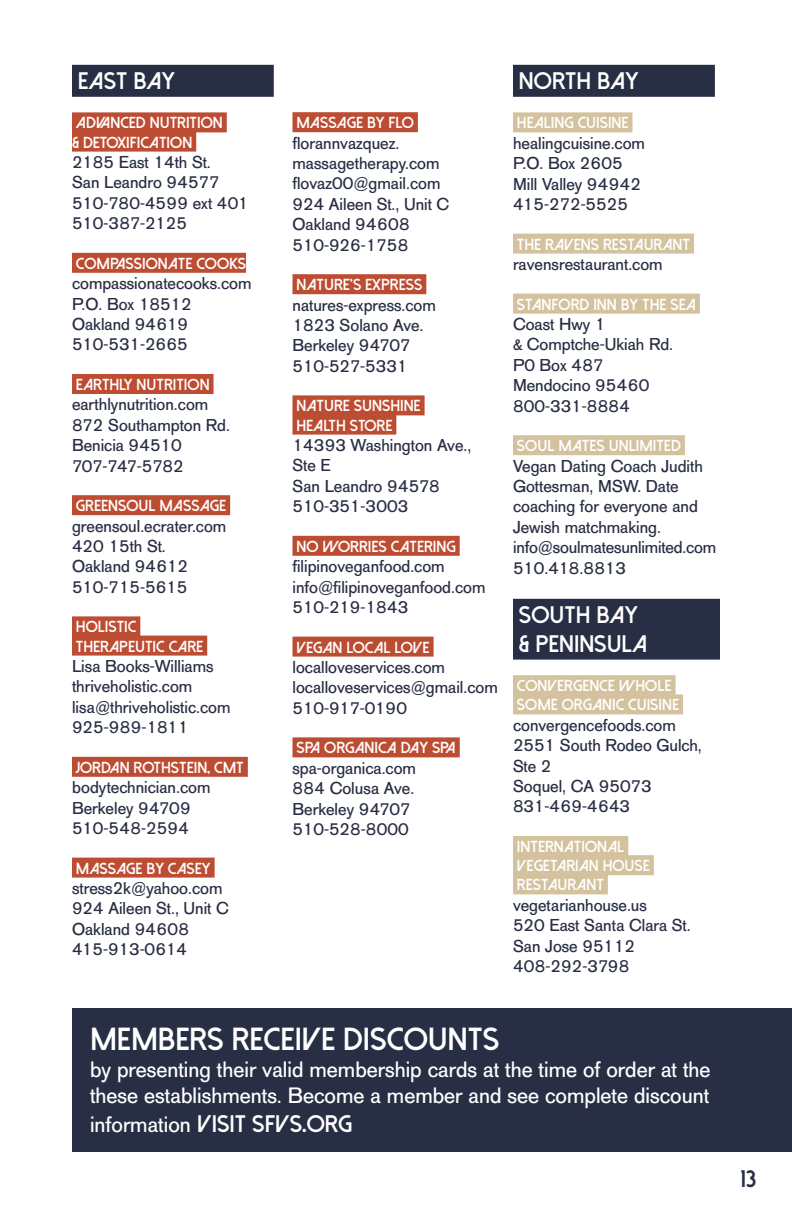
<style>
.page{position:relative;width:792px;height:1224px;background:#fff}
.page>*{position:absolute;margin:0;border:0;box-sizing:border-box;transform-origin:0 0}
.t1{font:800 32px "Dolce Vita";color:#fff}
.t2{font:800 24px/28.8px "Dolce Vita";color:#fff}
.t3{font:800 24px "Dolce Vita";color:#282e43}
.t4{font:22px/26.4px "AG Old Face";color:#fff}
.t5{font:17px/20.4px "AG Old Face";color:#282e43}
.t6{font:800 16px/19.2px "Dolce Vita";color:#fff}
.s1{font-family:"AG Old Face";font-weight:400;font-size:22px}
</style>
<div class="page">
<div style="left:72px;top:1008px;width:720px;height:144px;background:#282e43"></div>
<div style="left:72px;top:65px;width:202px;height:32px;background:#282e43"></div>
<div style="left:72px;top:112px;width:155px;height:20px;background:#bd4d32"></div>
<div style="left:72px;top:132px;width:124px;height:20px;background:#bd4d32"></div>
<div style="left:72px;top:253px;width:174px;height:20px;background:#bd4d32"></div>
<div style="left:72px;top:374px;width:142px;height:20px;background:#bd4d32"></div>
<div style="left:72px;top:495px;width:158px;height:20px;background:#bd4d32"></div>
<div style="left:72px;top:616px;width:68px;height:20px;background:#bd4d32"></div>
<div style="left:72px;top:636px;width:135px;height:20px;background:#bd4d32"></div>
<div style="left:72px;top:757px;width:176px;height:20px;background:#bd4d32"></div>
<div style="left:72px;top:858px;width:143px;height:20px;background:#bd4d32"></div>
<div style="left:292px;top:112px;width:126px;height:20px;background:#bd4d32"></div>
<div style="left:292px;top:274px;width:134px;height:20px;background:#bd4d32"></div>
<div style="left:292px;top:395px;width:133px;height:20px;background:#bd4d32"></div>
<div style="left:292px;top:415px;width:104px;height:20px;background:#bd4d32"></div>
<div style="left:292px;top:536px;width:168px;height:20px;background:#bd4d32"></div>
<div style="left:292px;top:637px;width:142px;height:20px;background:#bd4d32"></div>
<div style="left:292px;top:737px;width:168px;height:20px;background:#bd4d32"></div>
<div style="left:513px;top:65px;width:202px;height:32px;background:#282e43"></div>
<div style="left:513px;top:112px;width:120px;height:20px;background:#d3c29d"></div>
<div style="left:513px;top:234px;width:181px;height:20px;background:#d3c29d"></div>
<div style="left:513px;top:294px;width:187px;height:20px;background:#d3c29d"></div>
<div style="left:513px;top:435px;width:172px;height:20px;background:#d3c29d"></div>
<div style="left:513px;top:599px;width:207px;height:32px;background:#282e43"></div>
<div style="left:513px;top:628px;width:207px;height:32px;background:#282e43"></div>
<div style="left:513px;top:675px;width:163px;height:20px;background:#d3c29d"></div>
<div style="left:513px;top:694px;width:170px;height:20px;background:#d3c29d"></div>
<div style="left:513px;top:836px;width:115px;height:20px;background:#d3c29d"></div>
<div style="left:513px;top:855px;width:141px;height:20px;background:#d3c29d"></div>
<div style="left:513px;top:874px;width:95px;height:20px;background:#d3c29d"></div>
<h2 class="t2" style="left:78px;top:66px;width:98px">EAST BAY</h2>
<p class="t6" style="left:72px;top:113px;width:152px">ADVANCED NUTRITION &amp; DETOXIFICATION</p>
<p class="t5" style="left:72px;top:152px;width:178px">2185 East 14th St.<br>San Leandro 94577<br>510-780-4599 ext 401<br>510-387-2125</p>
<p class="t6" style="left:76px;top:254px;width:172px">COMPASSIONATE COOKS</p>
<p class="t5" style="left:72px;top:273px;width:181px">compassionatecooks.com<br>P.O. Box 18512<br>Oakland 94619<br>510-531-2665</p>
<p class="t6" style="left:76px;top:375px;width:135px">EARTHLY NUTRITION</p>
<p class="t5" style="left:72px;top:395px;width:160px">earthlynutrition.com<br>872 Southampton Rd.<br>Benicia 94510<br>707-747-5782</p>
<p class="t6" style="left:76px;top:496px;width:152px">GREENSOUL MASSAGE</p>
<p class="t5" style="left:72px;top:516px;width:156px">greensoul.ecrater.com<br>420 15th St.<br>Oakland 94612<br>510-715-5615</p>
<p class="t6" style="left:76px;top:617px;width:129px">HOLISTIC<br>THERAPEUTIC CARE</p>
<p class="t5" style="left:72px;top:656px;width:160px">Lisa Books-Williams thriveholistic.com lisa@thriveholistic.com<br>925-989-1811</p>
<p class="t6" style="left:76px;top:758px;width:169px">JORDAN ROTHSTEIN, CMT</p>
<p class="t5" style="left:72px;top:777px;width:140px">bodytechnician.com<br>Berkeley 94709<br>510-548-2594</p>
<p class="t6" style="left:76px;top:859px;width:136px">MASSAGE BY CASEY</p>
<p class="t5" style="left:72px;top:878px;width:158px">stress2k@yahoo.com<br>924 Aileen St., Unit C<br>Oakland 94608<br>415-913-0614</p>
<p class="t6" style="left:296px;top:113px;width:119px">MASSAGE BY FLO</p>
<p class="t5" style="left:292px;top:133px;width:158px">florannvazquez. massagetherapy.com flovaz00@gmail.com<br>924 Aileen St., Unit C<br>Oakland 94608<br>510-926-1758</p>
<p class="t6" style="left:296px;top:275px;width:127px">NATURE’S EXPRESS</p>
<p class="t5" style="left:292px;top:295px;width:145px">natures-express.com<br>1823 Solano Ave.<br>Berkeley 94707<br>510-527-5331</p>
<p class="t6" style="left:296px;top:396px;width:126px">NATURE SUNSHINE<br>HEALTH STORE</p>
<p class="t5" style="left:292px;top:435px;width:180px">14393 Washington Ave.,<br>Ste E<br>San Leandro 94578<br>510-351-3003</p>
<p class="t6" style="left:296px;top:537px;width:161px">NO WORRIES CATERING</p>
<p class="t5" style="left:292px;top:556px;width:195px">filipinoveganfood.com info@filipinoveganfood.com<br>510-219-1843</p>
<p class="t6" style="left:296px;top:638px;width:135px">VEGAN LOCAL LOVE</p>
<p class="t5" style="left:292px;top:657px;width:207px">localloveservices.com localloveservices@gmail.com<br>510-917-0190</p>
<p class="t6" style="left:296px;top:738px;width:161px">SPA ORGANICA DAY SPA</p>
<p class="t5" style="left:292px;top:758px;width:125px">spa-organica.com<br>884 Colusa Ave.<br>Berkeley 94707<br>510-528-8000</p>
<h2 class="t2" style="left:519px;top:66px;width:121px">NORTH BAY</h2>
<p class="t6" style="left:517px;top:113px;width:113px">HEALING CUISINE</p>
<p class="t5" style="left:513px;top:133px;width:134px">healingcuisine.com<br>P.O. Box 2605<br>Mill Valley 94942<br>415-272-5525</p>
<p class="t6" style="left:517px;top:235px;width:175px">THE RAVENS RESTAURANT</p>
<p class="t5" style="left:513px;top:254px;width:151px">ravensrestaurant.com</p>
<p class="t6" style="left:517px;top:295px;width:180px">STANFORD INN BY THE SEA</p>
<p class="t5" style="left:513px;top:314px;width:162px">Coast Hwy 1<br>&amp; Comptche-Ukiah Rd.<br>P0 Box 487<br>Mendocino 95460<br>800-331-8884</p>
<p class="t6" style="left:517px;top:436px;width:165px">SOUL MATES UNLIMITED</p>
<p class="t5" style="left:513px;top:456px;width:205px">Vegan Dating Coach Judith<br>Gottesman, MSW. Date coaching for everyone and<br>Jewish matchmaking. info@soulmatesunlimited.com<br>510.418.8813</p>
<h2 class="t2" style="left:519px;top:600px;width:130px">SOUTH BAY &amp; PENINSULA</h2>
<p class="t6" style="left:517px;top:676px;width:164px">CONVERGENCE WHOLE<br>SOME ORGANIC CUISINE</p>
<p class="t5" style="left:513px;top:715px;width:190px">convergencefoods.com<br>2551 South Rodeo Gulch,<br>Ste 2<br>Soquel, CA 95073<br>831-469-4643</p>
<p class="t6" style="left:517px;top:837px;width:134px">INTERNATIONAL<br>VEGETARIAN HOUSE<br>RESTAURANT</p>
<p class="t5" style="left:513px;top:895px;width:179px">vegetarianhouse.us<br>520 East Santa Clara St.<br>San Jose 95112<br>408-292-3798</p>
<h1 class="t1" style="left:90px;top:1023px;width:411px">MEMBERS RECEIVE DISCOUNTS</h1>
<p class="t4" style="left:90px;top:1056px;width:622px">by presenting their valid membership cards at the time of order at the these establishments. Become a member and see complete discount</p>
<h2 class="t2" style="left:90px;top:1109px;width:264px"><span class="s1">information</span> VISIT SFVS.ORG</h2>
<h2 class="t3" style="left:741px;top:1166px;width:17px">13</h2>
</div>
